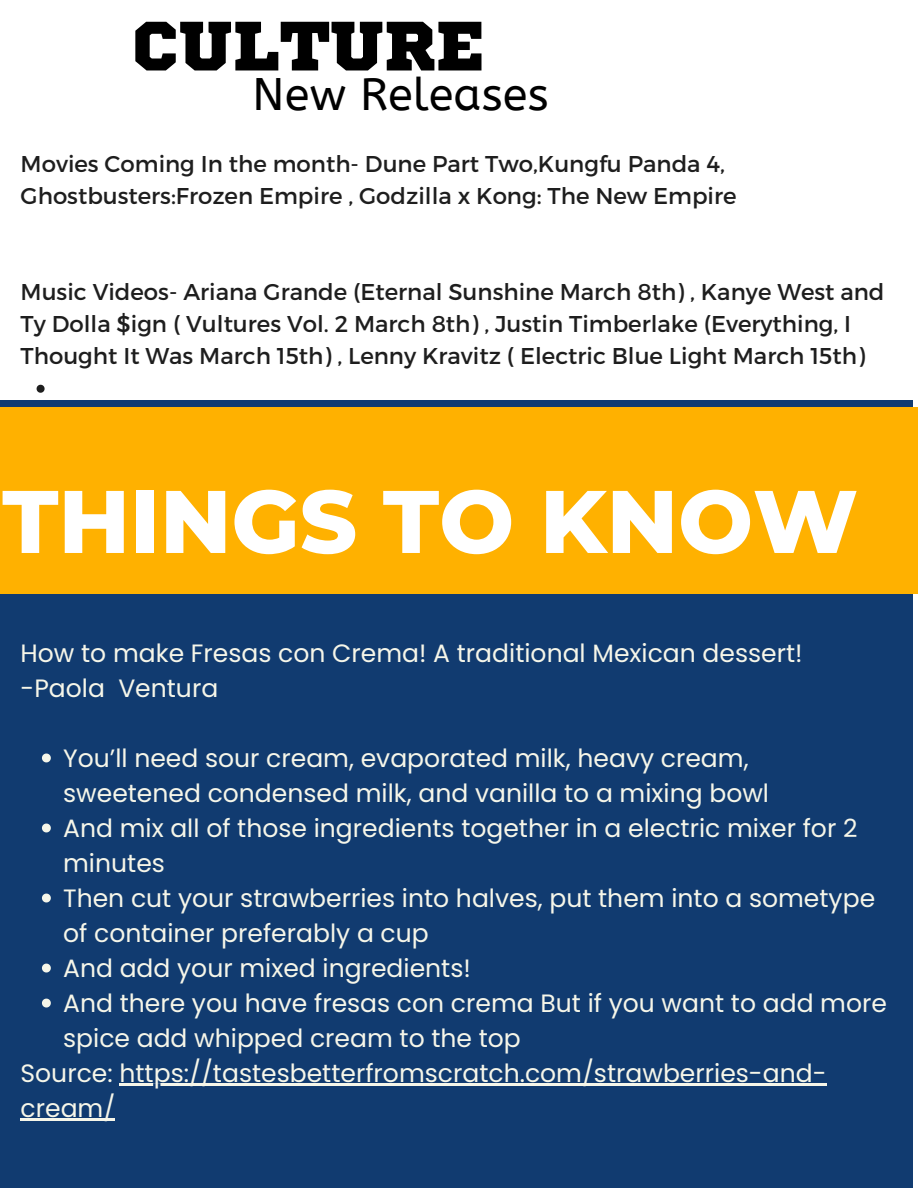
<style>
.page{position:relative;width:918px;height:1188px;background:#fff}
.page>*{position:absolute;margin:0;border:0;box-sizing:border-box;transform-origin:0 0}
.t1{font:800 88.65px "Montserrat";color:#fff}
.t2{font:69.6px "Sports World";color:#000}
.t3{font:45.45px "A Bee Zee";color:#000}
.t4{font:25.05px/35px "Poppins";color:#f6f6e9}
.t5{font:22.8px/32px "Montserrat";color:#1e1e1e}
</style>
<div class="page">
<svg style="left:37px;top:385px;width:8px;height:8px"></svg>
<div style="left:0;top:400px;width:913px;height:788px;background:#113b70"></div>
<div style="left:0;top:408px;width:918px;height:186px;background:#ffb100"></div>
<svg style="left:42px;top:754px;width:9px;height:8px"></svg>
<svg style="left:42px;top:824px;width:9px;height:8px"></svg>
<svg style="left:42px;top:894px;width:9px;height:8px"></svg>
<svg style="left:42px;top:964px;width:9px;height:9px"></svg>
<svg style="left:42px;top:999px;width:9px;height:9px"></svg>
<hr style="left:119px;top:1083px;width:707px;height:3px;background:#f6f6e9">
<hr style="left:21px;top:1118px;width:94px;height:3px;background:#f6f6e9">
<h2 class="t2" style="left:132px;top:15px;width:354px">CULTURE</h2>
<p class="t3" style="left:253px;top:68px;width:298px">New Releases</p>
<p class="t5" style="left:21px;top:147px;width:718px">Movies Coming In the month- Dune Part Two,Kungfu Panda 4,<br>Ghostbusters:Frozen Empire , Godzilla x Kong: The New Empire</p>
<p class="t5" style="left:21px;top:275px;width:866px">Music Videos- Ariana Grande (Eternal Sunshine March 8th) , Kanye West and<br>Ty Dolla $ign ( Vultures Vol. 2 March 8th) , Justin Timberlake (Everything, I<br>Thought It Was March 15th) , Lenny Kravitz ( Electric Blue Light March 15th)</p>
<h1 class="t1" style="left:2px;top:467px;width:857px">THINGS TO KNOW</h1>
<p class="t4" style="left:21px;top:635px;width:784px">How to make Fresas con Crema! A traditional Mexican dessert!</p>
<p class="t4" style="left:21px;top:670px;width:199px">-Paola Ventura</p>
<p class="t4" style="left:63px;top:740px;width:707px">You’ll need sour cream, evaporated milk, heavy cream, sweetened condensed milk, and vanilla to a mixing bowl</p>
<p class="t4" style="left:63px;top:810px;width:796px">And mix all of those ingredients together in a electric mixer for 2 minutes</p>
<p class="t4" style="left:63px;top:880px;width:814px">Then cut your strawberries into halves, put them into a sometype of container preferably a cup</p>
<p class="t4" style="left:63px;top:950px;width:409px">And add your mixed ingredients!</p>
<p class="t4" style="left:63px;top:985px;width:825px">And there you have fresas con crema But if you want to add more spice add whipped cream to the top</p>
<p class="t4" style="left:21px;top:1055px;width:807px">Source: https://tastesbetterfromscratch.com/strawberries-and-</p>
<h1 class="t4" style="left:21px;top:1090px;width:96px">cream/</h1>
</div>
